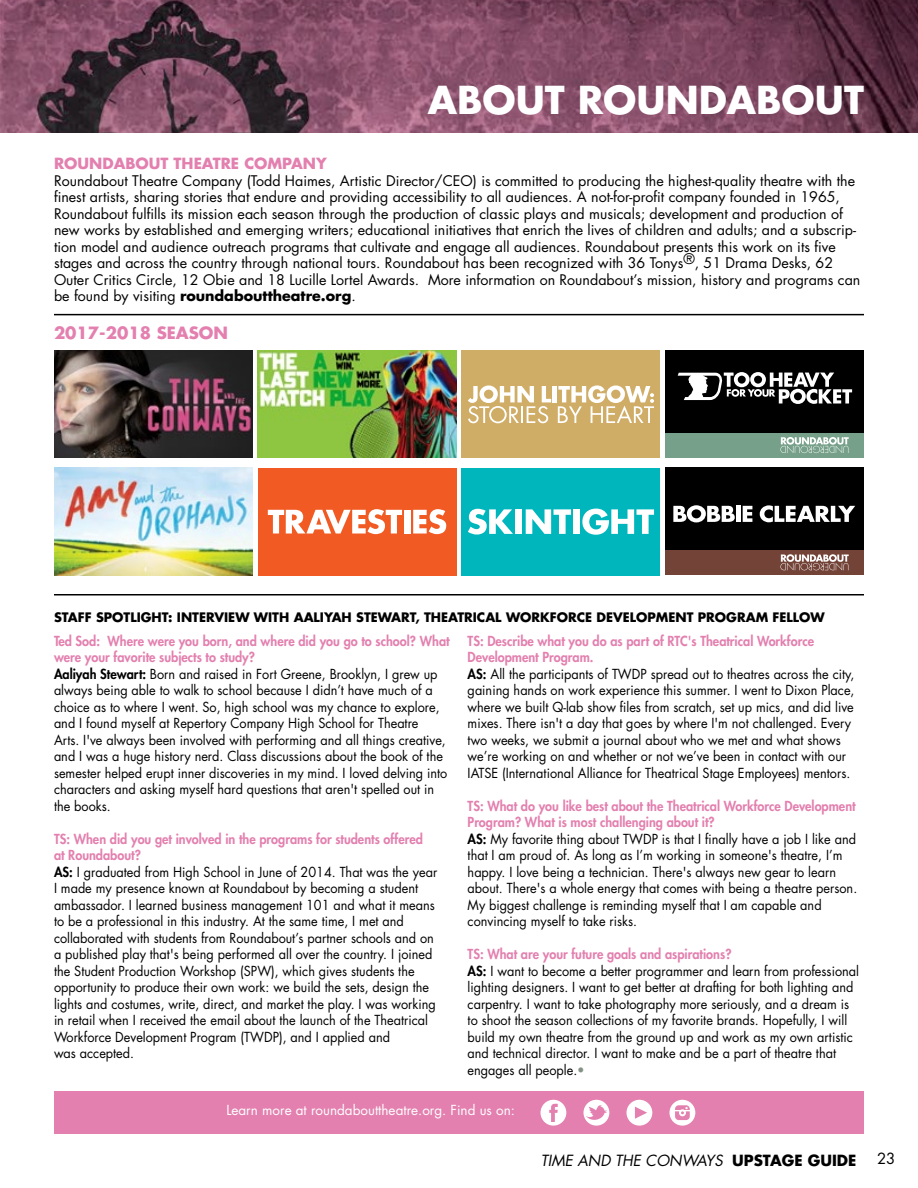
<style>
.page{position:relative;width:918px;height:1188px;background:#fff}
.page>*{position:absolute;margin:0;border:0;box-sizing:border-box;transform-origin:0 0}
.t1{font:700 37.5px "Futura Std";color:#fff}
.t2{font:700 16.5px "Futura Std";color:#e380af}
.t3{font:italic 15px "Futura Std";color:#000}
.t4{font:700 15px "Futura Std";color:#e380af}
.t5{font:15px "Futura Std";color:#000}
.t6{font:14.25px/16.5px "Futura Std";color:#000}
.t7{font:13.5px/16.5px "Futura Std";color:#000;scale:.94 1}
.t8{font:13.5px "Futura Std";color:#fff}
.t9{font:700 12.75px "Futura Std";color:#000}
.s1{font-weight:700}
.s2{font-weight:800;color:#e380af}
.s3{font-weight:800}
.s4{color:#849286}
.s5{font-weight:700;font-style:normal}
</style>
<div class="page">
<img style="left:0;top:0;width:918px;height:133px">
<div style="left:54px;top:1091px;width:810px;height:43px;background:#e380af"></div>
<hr style="left:54px;top:594px;width:810px;height:2px;background:#000">
<hr style="left:54px;top:314px;width:810px;height:1px;background:#000">
<div style="left:540px;top:1100px;width:26px;height:26px;background:#fff;border-radius:50%"></div>
<svg style="left:549px;top:1104px;width:9px;height:18px"></svg>
<div style="left:626px;top:1100px;width:26px;height:26px;background:#fff;border-radius:50%"></div>
<svg style="left:635px;top:1107px;width:12px;height:12px"></svg>
<div style="left:583px;top:1100px;width:26px;height:26px;background:#fff;border-radius:50%"></div>
<svg style="left:586px;top:1105px;width:21px;height:18px"></svg>
<div style="left:669px;top:1100px;width:26px;height:26px;background:#fff;border-radius:50%"></div>
<svg style="left:675px;top:1105px;width:15px;height:15px"></svg>
<div style="left:666px;top:350px;width:198px;height:93px;background:#000"></div>
<div style="left:666px;top:468px;width:198px;height:92px;background:#000"></div>
<img style="left:54px;top:350px;width:198px;height:108px">
<img style="left:258px;top:350px;width:198px;height:108px">
<div style="left:666px;top:550px;width:198px;height:25px;background:#734338"></div>
<svg style="left:780px;top:554px;width:69px;height:16px"></svg>
<div style="left:666px;top:433px;width:198px;height:25px;background:#76a089"></div>
<svg style="left:780px;top:437px;width:69px;height:16px"></svg>
<svg style="left:678px;top:372px;width:174px;height:32px"></svg>
<img style="left:54px;top:468px;width:198px;height:108px">
<div style="left:462px;top:350px;width:198px;height:108px;background:#d0ad67"></div>
<div style="left:462px;top:468px;width:198px;height:108px;background:#00b6bd"></div>
<div style="left:258px;top:468px;width:198px;height:108px;background:#f15a22"></div>
<svg style="left:268px;top:509px;width:134px;height:25px"></svg>
<div style="left:404px;top:510px;width:6px;height:24px;background:#fff"></div>
<svg style="left:413px;top:509px;width:33px;height:25px"></svg>
<svg style="left:468px;top:509px;width:45px;height:26px"></svg>
<div style="left:515px;top:509px;width:6px;height:25px;background:#fff"></div>
<svg style="left:526px;top:509px;width:45px;height:25px"></svg>
<div style="left:573px;top:509px;width:7px;height:25px;background:#fff"></div>
<svg style="left:582px;top:509px;width:72px;height:26px"></svg>
<svg style="left:673px;top:505px;width:62px;height:17px"></svg>
<hr style="left:736px;top:506px;width:4px;height:16px;background:#fff">
<svg style="left:743px;top:506px;width:9px;height:16px"></svg>
<svg style="left:760px;top:505px;width:95px;height:17px"></svg>
<hr style="left:553px;top:386px;width:4px;height:16px;background:#fff">
<svg style="left:468px;top:385px;width:83px;height:38px"></svg>
<svg style="left:558px;top:385px;width:96px;height:38px"></svg>
<h1 class="t1" style="left:428px;top:75px;width:438px">ABOUT ROUNDABOUT</h1>
<p class="t4" style="left:54px;top:154px;width:274px">ROUNDABOUT THEATRE COMPANY</p>
<p class="t6" style="left:54px;top:172px;width:808px">Roundabout Theatre Company (Todd Haimes, Artistic Director/CEO) is committed to producing the highest-quality theatre with the finest artists, sharing stories that endure and providing accessibility to all audiences. A not-for-profit company founded in 1965, Roundabout fulfills its mission each season through the production of classic plays and musicals; development and production of new works by established and emerging writers; educational initiatives that enrich the lives of children and adults; and a subscrip&shy;tion model and audience outreach programs that cultivate and engage all audiences. Roundabout presents this work on its five stages and across the country through national tours. Roundabout has been recognized with 36 Tonys®, 51 Drama Desks, 62<br>Outer Critics Circle, 12 Obie and 18 Lucille Lortel Awards. More information on Roundabout’s mission, history and programs can be found by visiting <span class="s1">roundabouttheatre.org</span>.</p>
<p class="t2" style="left:54px;top:321px;width:176px">2017-2018 SEASON</p>
<p class="t9" style="left:54px;top:609px;width:772px">STAFF SPOTLIGHT: INTERVIEW WITH AALIYAH STEWART, THEATRICAL WORKFORCE DEVELOPMENT PROGRAM FELLOW</p>
<p class="t7" style="left:54px;top:633px;width:422px"><span class="s2">Ted Sod: Where were you born, and where did you go to school? What were your favorite subjects to study?<br></span><span class="s3">Aaliyah Stewart:</span> Born and raised in Fort Greene, Brooklyn, I grew up always being able to walk to school because I didn’t have much of a choice as to where I went. So, high school was my chance to explore, and I found myself at Repertory Company High School for Theatre<br>Arts. I've always been involved with performing and all things creative, and I was a huge history nerd. Class discussions about the book of the semester helped erupt inner discoveries in my mind. I loved delving into characters and asking myself hard questions that aren't spelled out in the books.</p>
<p class="t7" style="left:54px;top:831px;width:409px"><span class="s2">TS: When did you get involved in the programs for students offered<br>at Roundabout?<br></span><span class="s3">AS:</span> I graduated from High School in June of 2014. That was the year I made my presence known at Roundabout by becoming a student ambassador. I learned business management 101 and what it means to be a professional in this industry. At the same time, I met and collaborated with students from Roundabout’s partner schools and on a published play that's being performed all over the country. I joined the Student Production Workshop (SPW), which gives students the opportunity to produce their own work: we build the sets, design the lights and costumes, write, direct, and market the play. I was working in retail when I received the email about the launch of the Theatrical Workforce Development Program (TWDP), and I applied and<br>was accepted.</p>
<p class="t7" style="left:468px;top:633px;width:413px"><span class="s2">TS: Describe what you do as part of RTC's Theatrical Workforce Development Program.<br></span><span class="s3">AS:</span> All the participants of TWDP spread out to theatres across the city, gaining hands on work experience this summer. I went to Dixon Place, where we built Q-lab show files from scratch, set up mics, and did live mixes. There isn't a day that goes by where I'm not challenged. Every two weeks, we submit a journal about who we met and what shows we’re working on and whether or not we’ve been in contact with our IATSE (International Alliance for Theatrical Stage Employees) mentors.</p>
<p class="t7" style="left:468px;top:798px;width:416px"><span class="s2">TS: What do you like best about the Theatrical Workforce Development Program? What is most challenging about it?<br></span><span class="s3">AS:</span> My favorite thing about TWDP is that I finally have a job I like and that I am proud of. As long as I’m working in someone's theatre, I’m happy. I love being a technician. There's always new gear to learn about. There's a whole energy that comes with being a theatre person.<br>My biggest challenge is reminding myself that I am capable and convincing myself to take risks.</p>
<p class="t7" style="left:468px;top:946px;width:418px"><span class="s2">TS: What are your future goals and aspirations?<br></span><span class="s3">AS:</span> I want to become a better programmer and learn from professional lighting designers. I want to get better at drafting for both lighting and carpentry. I want to take photography more seriously, and a dream is to shoot the season collections of my favorite brands. Hopefully, I will build my own theatre from the ground up and work as my own artistic and technical director. I want to make and be a part of theatre that engages all people.<span class="s4">•</span></p>
<p class="t8" style="left:226px;top:1102px;width:290px">Learn more at roundabouttheatre.org. Find us on:</p>
<p class="t3" style="left:541px;top:1151px;width:317px">TIME AND THE CONWAYS <span class="s5">UPSTAGE GUIDE</span></p>
<p class="t5" style="left:877px;top:1149px;width:20px">23</p>
</div>
